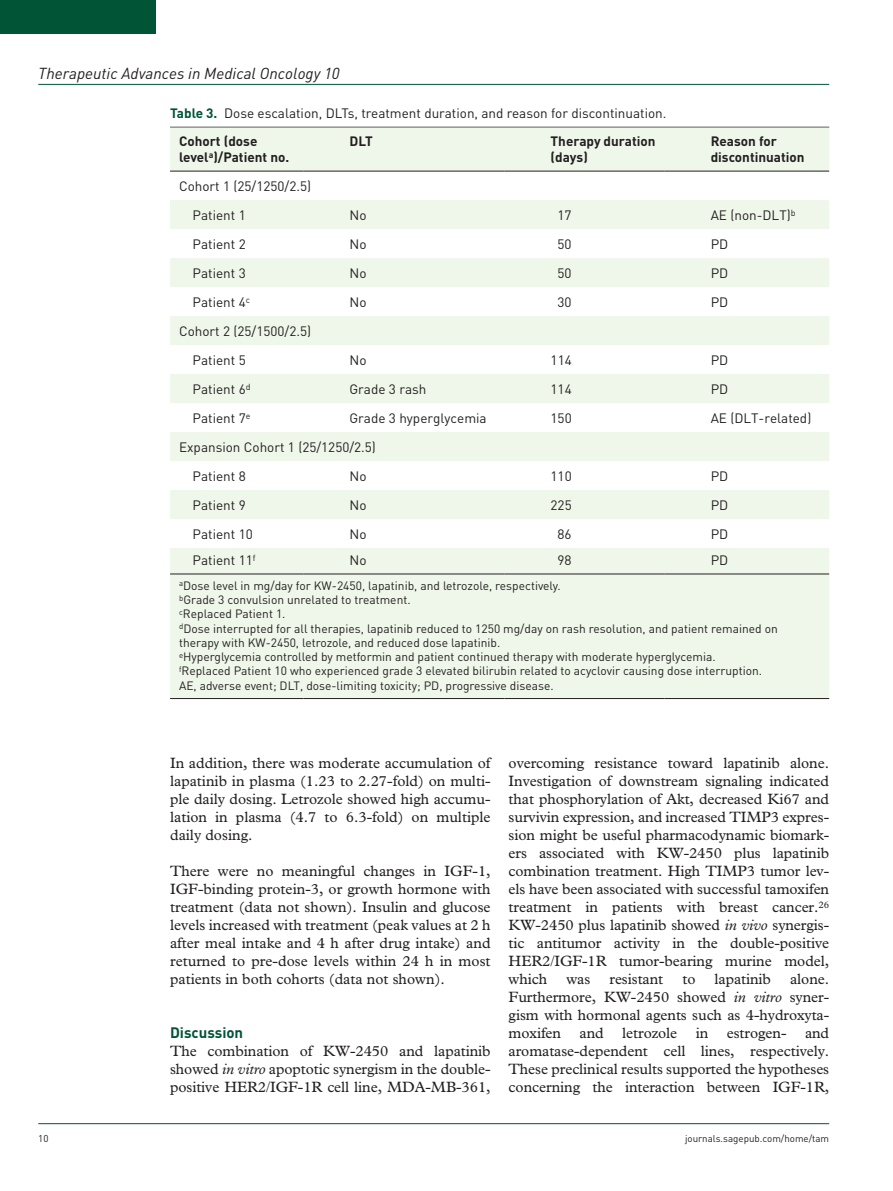
<style>
.page{position:relative;width:893px;height:1191px;background:#fff}
.page>*{position:absolute;margin:0;border:0;box-sizing:border-box;transform-origin:0 0}
.t1{font:italic 15.75px "DIN";color:#231f20}
.t2{font:15px/18px "Plantin Std";letter-spacing:-.005em;color:#231f20;text-align:justify}
.t3{font:700 15px "DIN";color:#015436}
.t4{font:13.5px/29px "DIN";color:#231f20}
.t5{font:700 13.5px/15.8px "DIN";color:#231f20}
.t6{font:12px/14.2px "DIN";color:#231f20}
.t7{font:9.75px "DIN";color:#231f20}
.s1{font-weight:700;color:#015436}
.s2{font-weight:700}
.s3{font-style:italic}
</style>
<div class="page">
<hr style="left:38px;top:84px;width:791px;height:1px;background:#015436">
<hr style="left:38px;top:1123px;width:791px;height:1px;background:#015436">
<div style="left:0;top:0;width:155px;height:34px;background:#015436"></div>
<hr style="left:170px;top:127px;width:659px;height:1px;background:#231f20">
<div style="left:170px;top:128px;width:659px;height:570px;background:#eff7ea"></div>
<svg style="left:170px;top:172px;width:659px;height:376px"></svg>
<hr style="left:170px;top:171px;width:133px;height:1px;background:#231f20">
<hr style="left:303px;top:171px;width:201px;height:1px;background:#231f20">
<hr style="left:504px;top:171px;width:161px;height:1px;background:#231f20">
<hr style="left:665px;top:171px;width:164px;height:1px;background:#231f20">
<hr style="left:170px;top:573px;width:133px;height:1px;background:#231f20">
<hr style="left:303px;top:573px;width:201px;height:1px;background:#231f20">
<hr style="left:504px;top:573px;width:161px;height:1px;background:#231f20">
<hr style="left:665px;top:573px;width:164px;height:1px;background:#231f20">
<hr style="left:170px;top:698px;width:133px;height:1px;background:#231f20">
<hr style="left:303px;top:698px;width:201px;height:1px;background:#231f20">
<hr style="left:504px;top:698px;width:161px;height:1px;background:#231f20">
<hr style="left:665px;top:698px;width:164px;height:1px;background:#231f20">
<p class="t1" style="left:38px;top:63px;width:303px">Therapeutic Advances in Medical Oncology 10</p>
<p class="t4" style="left:179px;top:98px;width:489px;line-height:28.5px;text-indent:-9px"><span class="s1">Table 3.</span> Dose escalation, DLTs, treatment duration, and reason for discontinuation.<br><span class="s2">Cohort (dose</span></p>
<p class="t5" style="left:179px;top:149px;width:112px">level<sup>a</sup>)/Patient no.</p>
<p class="t5" style="left:349px;top:133px;width:25px">DLT</p>
<p class="t5" style="left:551px;top:133px;width:107px">Therapy duration (days)</p>
<p class="t5" style="left:711px;top:133px;width:96px">Reason for discontinuation</p>
<p class="t4" style="left:193px;top:171px;width:120px;text-indent:-14px">Cohort 1 (25/1250/2.5)<br>Patient 1</p>
<p class="t4" style="left:349px;top:200px;width:19px">No</p>
<p class="t4" style="left:557px;top:200px;width:16px">17</p>
<p class="t4" style="left:711px;top:200px;width:86px">AE (non-DLT)<sup>b</sup></p>
<p class="t4" style="left:193px;top:229px;width:55px">Patient 2</p>
<p class="t4" style="left:349px;top:229px;width:19px">No</p>
<p class="t4" style="left:557px;top:229px;width:16px">50</p>
<p class="t4" style="left:711px;top:229px;width:19px">PD</p>
<p class="t4" style="left:193px;top:258px;width:55px">Patient 3</p>
<p class="t4" style="left:350px;top:258px;width:19px">No</p>
<p class="t4" style="left:557px;top:258px;width:16px">50</p>
<p class="t4" style="left:711px;top:258px;width:19px">PD</p>
<p class="t4" style="left:193px;top:287px;width:59px">Patient 4<sup>c</sup></p>
<p class="t4" style="left:349px;top:287px;width:19px">No</p>
<p class="t4" style="left:557px;top:287px;width:16px">30</p>
<p class="t4" style="left:711px;top:287px;width:19px">PD</p>
<p class="t4" style="left:193px;top:316px;width:120px;text-indent:-14px">Cohort 2 (25/1500/2.5)<br>Patient 5</p>
<p class="t4" style="left:350px;top:345px;width:19px">No</p>
<p class="t4" style="left:551px;top:345px;width:23px">114</p>
<p class="t4" style="left:711px;top:345px;width:19px">PD</p>
<p class="t4" style="left:193px;top:374px;width:59px">Patient 6<sup>d</sup></p>
<p class="t4" style="left:349px;top:374px;width:78px">Grade 3 rash</p>
<p class="t4" style="left:551px;top:374px;width:23px">114</p>
<p class="t4" style="left:711px;top:374px;width:19px">PD</p>
<p class="t4" style="left:193px;top:403px;width:59px">Patient 7<sup>e</sup></p>
<p class="t4" style="left:349px;top:403px;width:139px">Grade 3 hyperglycemia</p>
<p class="t4" style="left:551px;top:403px;width:23px">150</p>
<p class="t4" style="left:711px;top:403px;width:102px">AE (DLT-related)</p>
<p class="t4" style="left:193px;top:432px;width:185px;text-indent:-14px">Expansion Cohort 1 (25/1250/2.5)<br>Patient 8</p>
<p class="t4" style="left:349px;top:461px;width:19px">No</p>
<p class="t4" style="left:551px;top:461px;width:23px">110</p>
<p class="t4" style="left:711px;top:461px;width:19px">PD</p>
<p class="t4" style="left:193px;top:490px;width:55px">Patient 9</p>
<p class="t4" style="left:349px;top:490px;width:19px">No</p>
<p class="t4" style="left:551px;top:490px;width:23px">225</p>
<p class="t4" style="left:711px;top:490px;width:19px">PD</p>
<p class="t4" style="left:193px;top:519px;width:62px">Patient 10</p>
<p class="t4" style="left:349px;top:519px;width:19px">No</p>
<p class="t4" style="left:557px;top:519px;width:16px">86</p>
<p class="t4" style="left:711px;top:519px;width:19px">PD</p>
<p class="t4" style="left:193px;top:545px;width:64px">Patient 11<sup>f</sup></p>
<p class="t4" style="left:349px;top:545px;width:19px">No</p>
<p class="t4" style="left:557px;top:545px;width:16px">98</p>
<p class="t4" style="left:711px;top:545px;width:19px">PD</p>
<p class="t6" style="left:179px;top:578px;width:600px"><sup>a</sup>Dose level in mg/day for KW-2450, lapatinib, and letrozole, respectively.<br><sup>b</sup>Grade 3 convulsion unrelated to treatment.<br><sup>c</sup>Replaced Patient 1.<br><sup>d</sup>Dose interrupted for all therapies, lapatinib reduced to 1250 mg/day on rash resolution, and patient remained on therapy with KW-2450, letrozole, and reduced dose lapatinib.<br><sup>e</sup>Hyperglycemia controlled by metformin and patient continued therapy with moderate hyperglycemia.<br><sup>f</sup>Replaced Patient 10 who experienced grade 3 elevated bilirubin related to acyclovir causing dose interruption.<br>AE, adverse event; DLT, dose-limiting toxicity; PD, progressive disease.</p>
<p class="t2" style="left:170px;top:754px;width:322px">In addition, there was moderate accumulation of lapatinib in plasma (1.23 to 2.27-fold) on multi&shy;ple daily dosing. Letrozole showed high accumu&shy;lation in plasma (4.7 to 6.3-fold) on multiple daily dosing.</p>
<p class="t2" style="left:170px;top:862px;width:322px">There were no meaningful changes in IGF-1, IGF-binding protein-3, or growth hormone with treatment (data not shown). Insulin and glucose levels increased with treatment (peak values at 2 h after meal intake and 4 h after drug intake) and returned to pre-dose levels within 24 h in most patients in both cohorts (data not shown).</p>
<p class="t3" style="left:170px;top:1023px;width:75px">Discussion</p>
<p class="t2" style="left:170px;top:1042px;width:322px">The combination of KW-2450 and lapatinib showed <span class="s3">in vitro</span> apoptotic synergism in the double&shy;positive HER2/IGF-1R cell line, MDA-MB-361,</p>
<p class="t2" style="left:509px;top:754px;width:322px">overcoming resistance toward lapatinib alone.<br>Investigation of downstream signaling indicated that phosphorylation of Akt, decreased Ki67 and survivin expression, and increased TIMP3 expres&shy;sion might be useful pharmacodynamic biomark&shy;ers associated with KW-2450 plus lapatinib combination treatment. High TIMP3 tumor lev&shy;els have been associated with successful tamoxifen treatment in patients with breast cancer.<sup>26<br></sup>KW-2450 plus lapatinib showed <span class="s3">in vivo</span> synergis&shy;tic antitumor activity in the double-positive HER2/IGF-1R tumor-bearing murine model, which</p>
<p class="t2" style="left:509px;top:970px;width:322px;text-indent:282px">alone.<br>Furthermore, KW-2450 showed <span class="s3">in vitro</span> syner&shy;gism with hormonal agents such as 4-hydroxyta&shy;moxifen and letrozole in estrogen- and aromatase-dependent cell lines, respectively.<br>These preclinical results supported the hypotheses concerning the interaction between IGF-1R,</p>
<p class="t2" style="left:566px;top:970px;width:25px">was</p>
<p class="t2" style="left:609px;top:970px;width:55px">resistant</p>
<p class="t2" style="left:682px;top:970px;width:15px">to</p>
<p class="t2" style="left:715px;top:970px;width:58px">lapatinib</p>
<p class="t7" style="left:38px;top:1132px;width:12px">10</p>
<p class="t7" style="left:685px;top:1132px;width:146px">journals.sagepub.com/home/tam</p>
</div>
